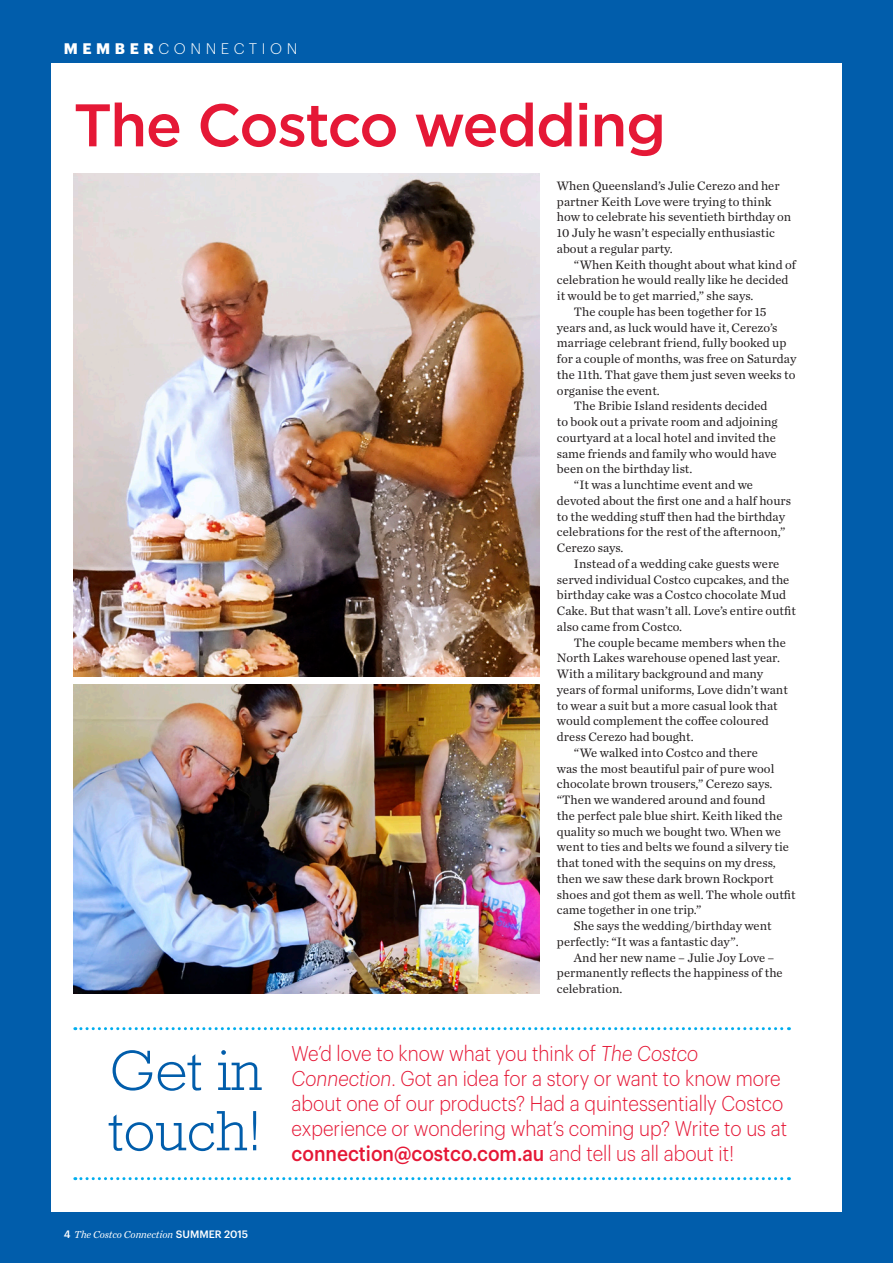
<style>
.page{position:relative;width:893px;height:1263px;background:#015dab}
.page>*{position:absolute;margin:0;border:0;box-sizing:border-box;transform-origin:0 0}
.t1{font:500 60px "Gotham";letter-spacing:-.025em;color:#e51836}
.t2{font:300 57.75px/60.3px "Rockwell";color:#015dab}
.t3{font:300 21px/24.9px "Graphik";color:#e51836;scale:.9 1}
.t4{font:300 15px "Graphik";letter-spacing:.305em;color:#fff}
._01_Bodycopy{font:12.75px/15.8px "Chronicle Text G1";color:#231f20}
.t5{font:italic 10.5px "Chronicle Text G1";letter-spacing:-.005em;color:#fff}
.s1{font-weight:700}
.s2{font-style:italic}
.s3{font-weight:500}
.s4{font-family:"Graphik";font-weight:500;font-style:normal}
</style>
<div class="page">
<div style="left:51px;top:64px;width:791px;height:1148px;background:#fff"></div>
<img style="left:73px;top:174px;width:466px;height:503px">
<img style="left:73px;top:684px;width:467px;height:310px">
<svg style="left:75px;top:1027px;width:714px;height:3px"></svg>
<svg style="left:75px;top:1177px;width:714px;height:3px"></svg>
<p class="t4" style="left:64px;top:38px;width:235px"><span class="s1">MEMBER</span>CONNECTION</p>
<p class="t1" style="left:73px;top:86px;width:594px">The Costco wedding</p>
<p class="_01_Bodycopy" style="left:557px;top:177px;width:236px">When Queensland’s Julie Cerezo and her partner Keith Love were trying to think how to celebrate his seventieth birthday on 10 July he wasn’t especially enthusiastic about a regular party.</p>
<p class="_01_Bodycopy" style="left:557px;top:256px;width:240px;text-indent:17px">“When Keith thought about what kind of celebration he would really like he decided it would be to get married,” she says.</p>
<p class="_01_Bodycopy" style="left:557px;top:303px;width:241px;text-indent:17px">The couple has been together for 15 years and, as luck would have it, Cerezo’s marriage celebrant friend, fully booked up for a couple of months, was free on Saturday the 11th. That gave them just seven weeks to organise the event.</p>
<p class="_01_Bodycopy" style="left:557px;top:397px;width:222px;text-indent:17px">The Bribie Island residents decided to book out a private room and adjoining courtyard at a local hotel and invited the same friends and family who would have been on the birthday list.</p>
<p class="_01_Bodycopy" style="left:557px;top:476px;width:236px;text-indent:17px">“It was a lunchtime event and we devoted about the first one and a half hours to the wedding stuff then had the birthday celebrations for the rest of the afternoon,” Cerezo says.</p>
<p class="_01_Bodycopy" style="left:557px;top:555px;width:240px;text-indent:17px">Instead of a wedding cake guests were served individual Costco cupcakes, and the birthday cake was a Costco chocolate Mud Cake. But that wasn’t all. Love’s entire outfit also came from Costco.</p>
<p class="_01_Bodycopy" style="left:557px;top:634px;width:232px;text-indent:17px">The couple became members when the North Lakes warehouse opened last year.<br>With a military background and many years of formal uniforms, Love didn’t want to wear a suit but a more casual look that would complement the coffee coloured dress Cerezo had bought.</p>
<p class="_01_Bodycopy" style="left:557px;top:744px;width:240px;text-indent:17px">“We walked into Costco and there<br>was the most beautiful pair of pure wool chocolate brown trousers,” Cerezo says. “Then we wandered around and found<br>the perfect pale blue shirt. Keith liked the quality so much we bought two. When we went to ties and belts we found a silvery tie that toned with the sequins on my dress, then we saw these dark brown Rockport shoes and got them as well. The whole outfit came together in one trip.”</p>
<p class="_01_Bodycopy" style="left:557px;top:917px;width:216px;text-indent:17px">She says the wedding/birthday went perfectly: “It was a fantastic day”.</p>
<p class="_01_Bodycopy" style="left:557px;top:949px;width:227px;text-indent:17px">And her new name – Julie Joy Love – permanently reflects the happiness of the celebration.</p>
<p class="t2" style="left:108px;top:1040px;width:155px">Get in touch!</p>
<p class="t3" style="left:292px;top:1039px;width:552px">We’d love to know what you think of <span class="s2">The Costco Connection</span>. Got an idea for a story or want to know more about one of our products? Had a quintessentially Costco experience or wondering what’s coming up? Write to us at <span class="s3">connection@costco.com.au</span> and tell us all about it!</p>
<p class="t5" style="left:64px;top:1227px;width:186px"><span class="s4">4</span> The Costco Connection <span class="s4">SUMMER 2015</span></p>
</div>
